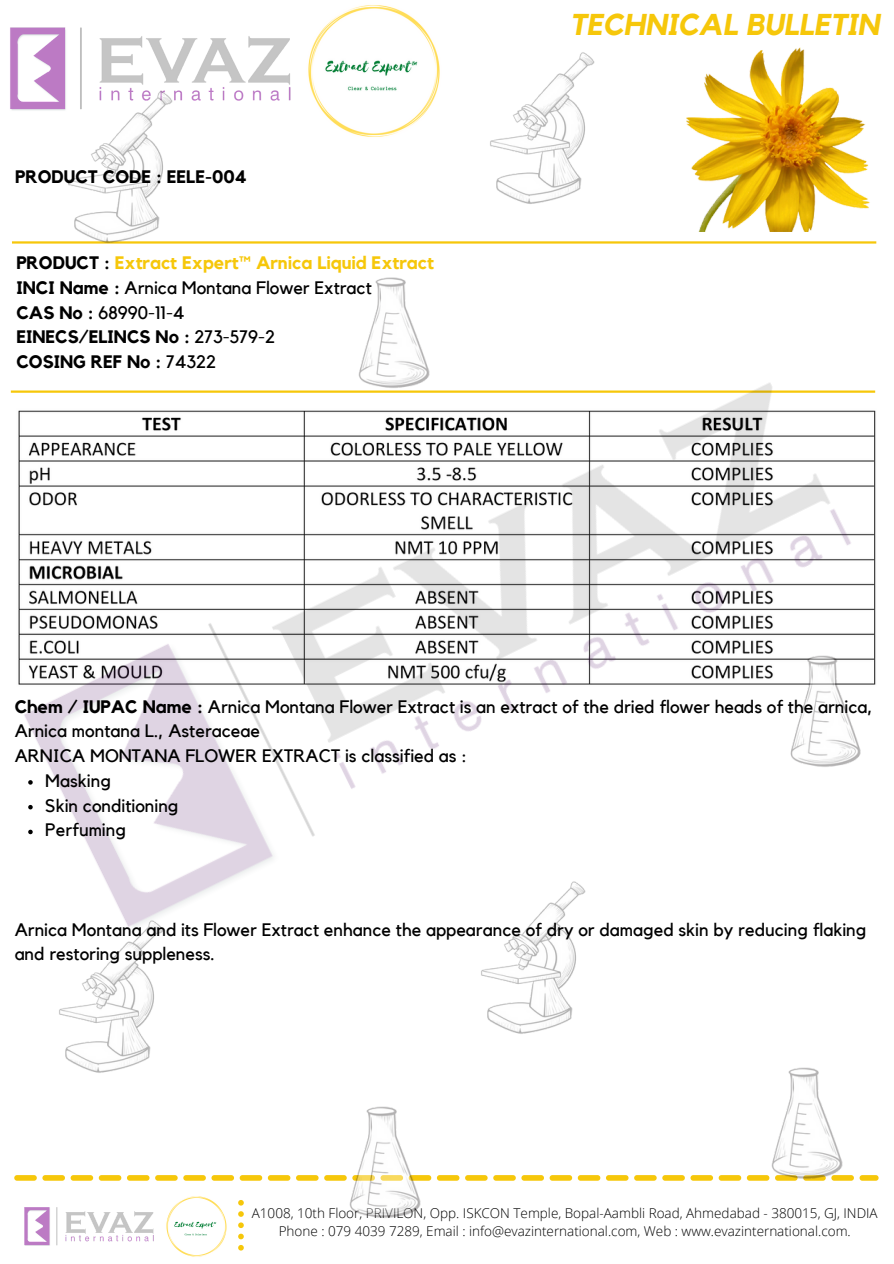
<style>
.page{position:relative;width:894px;height:1264px;background:#fff}
.page>*{position:absolute;margin:0;border:0;box-sizing:border-box;transform-origin:0 0}
.t1{font:italic 700 30px "Kollektif";color:#f6c70a}
.t2{font:18px/24.8px "Kollektif";color:#000}
.t3{font:700 18px "Kollektif";color:#000}
.t4{font:700 18px "Kollektif";color:#f6c70a}
.t5{font:300 13.5px "Open Sans";color:#000}
.s1{color:#000}
.s2{font-weight:700}
.s3{font-weight:400}
</style>
<div class="page">
<img style="left:10px;top:27px;width:281px;height:84px">
<img style="left:24px;top:1207px;width:130px;height:38px">
<svg style="left:238px;top:1200px;width:6px;height:50px"></svg>
<img style="left:308px;top:5px;width:132px;height:132px">
<svg style="left:14px;top:1175px;width:864px;height:5px"></svg>
<img style="left:166px;top:1196px;width:61px;height:61px">
<hr style="left:12px;top:241px;width:864px;height:2px;background:#f6c70a">
<img style="left:10px;top:383px;width:866px;height:522px">
<img style="left:490px;top:52px;width:105px;height:152px">
<img style="left:336px;top:277px;width:111px;height:129px">
<img style="left:43px;top:62px;width:145px;height:182px">
<img style="left:767px;top:627px;width:109px;height:157px">
<img style="left:748px;top:1067px;width:112px;height:114px">
<img style="left:456px;top:852px;width:145px;height:182px">
<img style="left:327px;top:1106px;width:111px;height:112px">
<img style="left:34px;top:891px;width:145px;height:182px">
<img style="left:686px;top:47px;width:184px;height:184px">
<svg style="left:28px;top:780px;width:5px;height:4px"></svg>
<svg style="left:28px;top:805px;width:5px;height:4px"></svg>
<svg style="left:28px;top:829px;width:5px;height:5px"></svg>
<p class="t3" style="left:15px;top:168px;width:233px">PRODUCT CODE : EELE-004</p>
<p class="t4" style="left:16px;top:254px;width:419px"><span class="s1">PRODUCT :</span> Extract Expert™ Arnica Liquid Extract</p>
<p class="t2" style="left:16px;top:276px;width:357px"><span class="s2">INCI Name :</span> Arnica Montana Flower Extract</p>
<p class="t2" style="left:16px;top:301px;width:170px"><span class="s2">CAS No :</span> 68990-11-4</p>
<p class="t3" style="left:16px;top:329px;width:260px">EINECS/ELINCS No : <span class="s3">273-579-2</span></p>
<p class="t3" style="left:16px;top:353px;width:201px">COSING REF No : <span class="s3">74322</span></p>
<p class="t1" style="left:569px;top:11px;width:311px">TECHNICAL BULLETIN</p>
<p class="t2" style="left:15px;top:694px;width:859px"><span class="s2">Chem / IUPAC Name :</span> Arnica Montana Flower Extract is an extract of the dried flower heads of the arnica,<br>Arnica montana L., Asteraceae</p>
<p class="t2" style="left:15px;top:744px;width:453px">ARNICA MONTANA FLOWER EXTRACT is classified as :</p>
<p class="t2" style="left:45px;top:769px;width:67px">Masking</p>
<p class="t2" style="left:45px;top:793px;width:135px">Skin conditioning</p>
<p class="t2" style="left:45px;top:818px;width:82px">Perfuming</p>
<p class="t2" style="left:15px;top:917px;width:853px">Arnica Montana and its Flower Extract enhance the appearance of dry or damaged skin by reducing flaking and restoring suppleness.</p>
<p class="t5" style="left:252px;top:1203px;width:627px">A1008, 10th Floor, PRIVILON, Opp. ISKCON Temple, Bopal-Aambli Road, Ahmedabad - 380015, GJ, INDIA</p>
<p class="t5" style="left:278px;top:1221px;width:573px">Phone : 079 4039 7289, Email : info@evazinternational.com, Web : www.evazinternational.com.</p>
</div>
